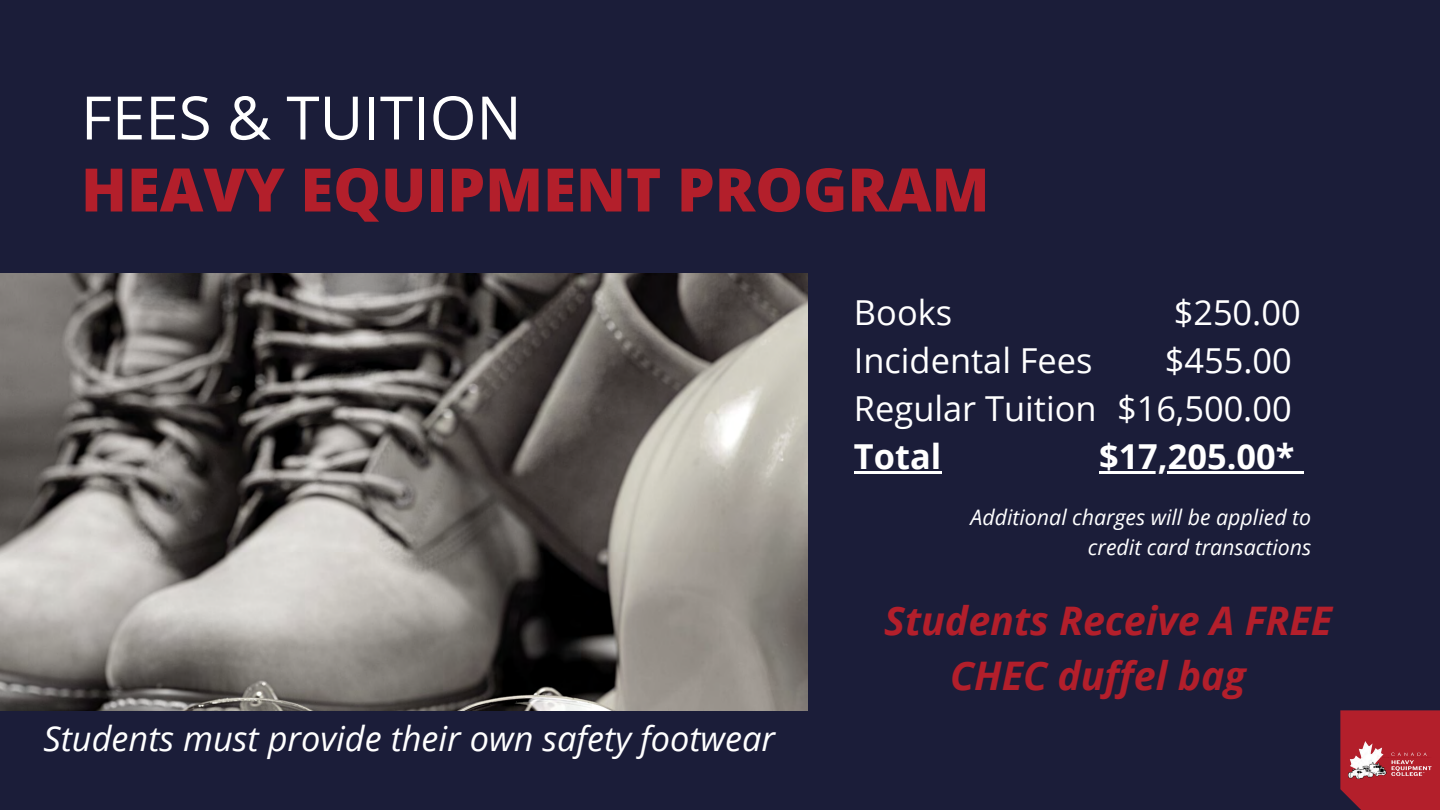
<style>
.page{position:relative;width:1440px;height:810px;background:#1b1d39}
.page>*{position:absolute;margin:0;border:0;box-sizing:border-box;transform-origin:0 0}
.t1{font:800 60px "Open Sans";color:#b31f2b}
.t2{font:60px "Open Sans";color:#fff}
.t3{font:italic 700 39.4px/54.8px "Open Sans";color:#b31f2b;text-align:center}
.t4{font:34.4px/48px "Open Sans";color:#fff}
.t5{font:italic 34.4px "Open Sans";color:#fff}
.t6{font:700 34.4px "Open Sans";color:#fff}
.t7{font:italic 21.4px/29.2px "Open Sans";color:#fff;text-align:right}
</style>
<div class="page">
<div style="left:1340px;top:710px;width:100px;height:100px;background:#b31f2b"></div>
<img style="left:0;top:273px;width:807px;height:437px">
<hr style="left:854px;top:471px;width:87px;height:3px;background:#fff">
<hr style="left:1099px;top:471px;width:196px;height:3px;background:#fff">
<svg style="left:1295px;top:471px;width:9px;height:3px"></svg>
<img style="left:1349px;top:742px;width:82px;height:37px">
<h1 class="t2" style="left:81px;top:75px;width:442px">FEES &amp; TUITION</h1>
<h1 class="t1" style="left:81px;top:147px;width:910px">HEAVY EQUIPMENT PROGRAM</h1>
<p class="t4" style="left:854px;top:288px;width:244px">Books<br>Incidental Fees<br>Regular Tuition</p>
<p class="t6" style="left:854px;top:432px;width:89px">Total</p>
<p class="t4" style="left:1117px;top:288px;width:185px;text-align:right">$250.00 $455.00 $16,500.00</p>
<p class="t6" style="left:1099px;top:432px;width:197px">$17,205.00*</p>
<p class="t7" style="left:971px;top:503px;width:342px">Additional charges will be applied to credit card transactions</p>
<p class="t5" style="left:43px;top:714px;width:733px">Students must provide their own safety footwear</p>
<p class="t3" style="left:884px;top:593px;width:450px">Students Receive A FREE<br>CHEC duffel bag</p>
</div>
